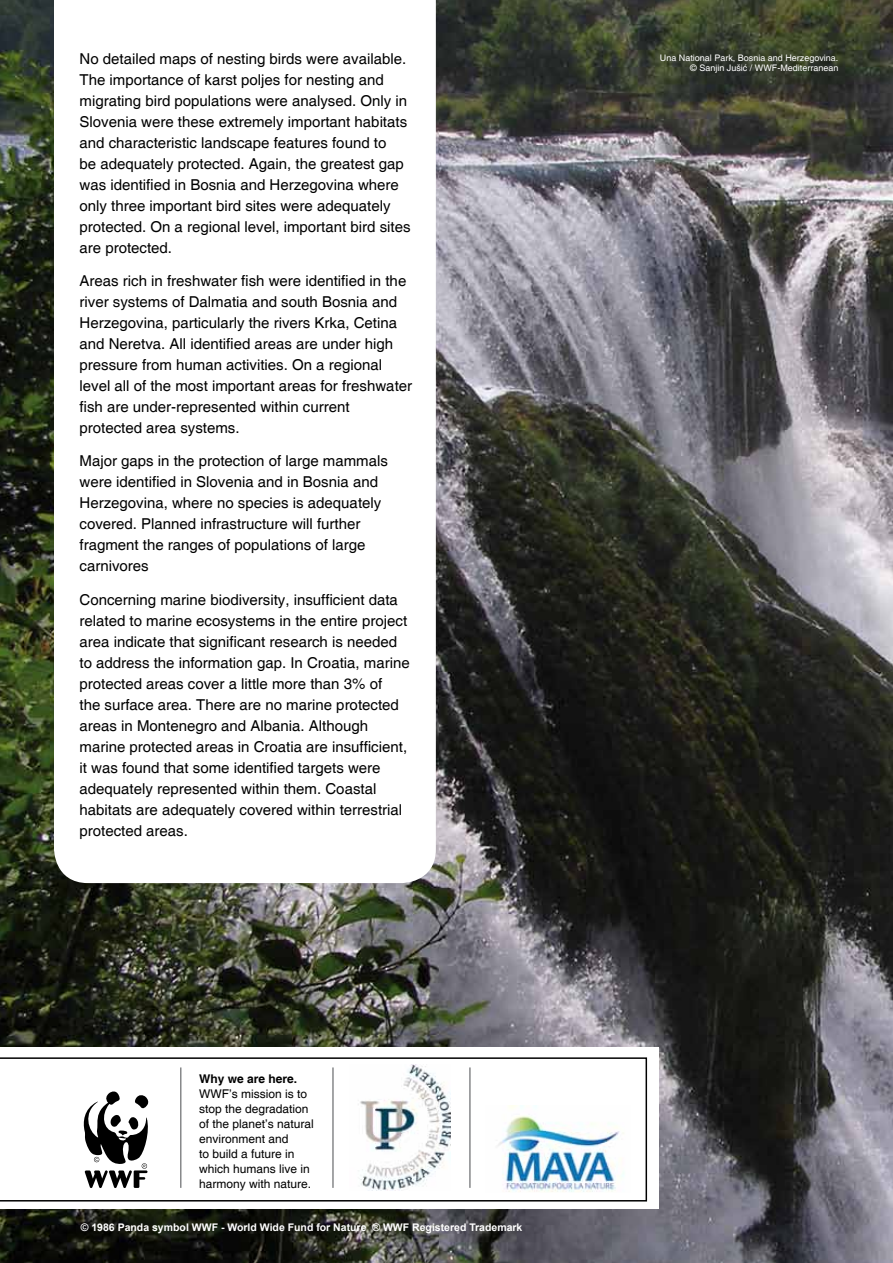
<style>
.page{position:relative;width:893px;height:1263px;background:#fff}
.page>*{position:absolute;margin:0;border:0;box-sizing:border-box;transform-origin:0 0}
.t1{font:15px/21px "Helvetica";color:#000}
.t2{font:12px/15px "Helvetica";color:#000}
.t3{font:700 12px "Helvetica";color:#000}
.t4{font:700 10.5px "Arial";color:#fff}
.t5{font:9px/10.8px "Helvetica";color:#fff;text-align:right}
</style>
<div class="page">
<img style="left:0;top:0;width:893px;height:1263px">
<svg style="left:54px;top:0;width:382px;height:883px"></svg>
<div style="left:0;top:1048px;width:659px;height:161px;background:#fff"></div>
<svg style="left:0;top:1057px;width:647px;height:144px"></svg>
<img style="left:486px;top:1106px;width:144px;height:87px">
<p class="t1" style="left:80px;top:49px;width:332px">No detailed maps of nesting birds were available.<br>The importance of karst poljes for nesting and migrating bird populations were analysed. Only in Slovenia were these extremely important habitats and characteristic landscape features found to<br>be adequately protected. Again, the greatest gap was identified in Bosnia and Herzegovina where only three important bird sites were adequately protected. On a regional level, important bird sites are protected.</p>
<p class="t1" style="left:80px;top:271px;width:334px">Areas rich in freshwater fish were identified in the river systems of Dalmatia and south Bosnia and Herzegovina, particularly the rivers Krka, Cetina and Neretva. All identified areas are under high pressure from human activities. On a regional level all of the most important areas for freshwater fish are under-represented within current protected area systems.</p>
<p class="t1" style="left:80px;top:451px;width:310px">Major gaps in the protection of large mammals were identified in Slovenia and in Bosnia and Herzegovina, where no species is adequately covered. Planned infrastructure will further fragment the ranges of populations of large carnivores</p>
<p class="t1" style="left:80px;top:589px;width:332px">Concerning marine biodiversity, insufficient data related to marine ecosystems in the entire project area indicate that significant research is needed to address the information gap. In Croatia, marine protected areas cover a little more than 3% of<br>the surface area. There are no marine protected areas in Montenegro and Albania. Although marine protected areas in Croatia are insufficient, it was found that some identified targets were adequately represented within them. Coastal habitats are adequately covered within terrestrial protected areas.</p>
<p class="t3" style="left:199px;top:1071px;width:100px">Why we are here.</p>
<p class="t2" style="left:199px;top:1087px;width:116px">WWF’s mission is to stop the degradation of the planet’s natural environment and<br>to build a future in which humans live in harmony with nature.</p>
<p class="t4" style="left:81px;top:1221px;width:443px">© 1986 Panda symbol WWF - World Wide Fund for Nature ® WWF Registered Trademark</p>
<p class="t5" style="left:660px;top:52px;width:180px">Una National Park, Bosnia and Herzegovina. © Sanjin Jušić / WWF-Mediterranean</p>
</div>
